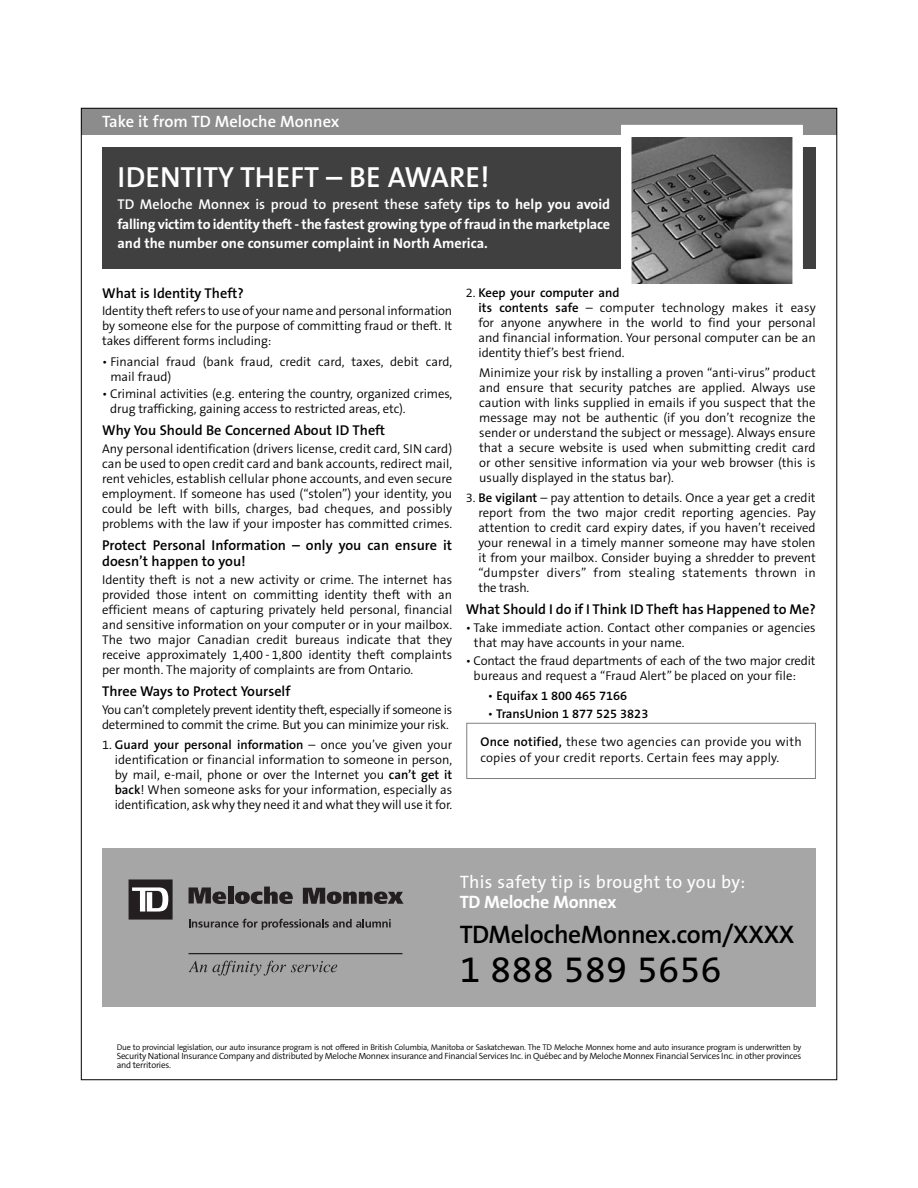
<style>
.page{position:relative;width:918px;height:1188px;background:#fff}
.page>*{position:absolute;margin:0;border:0;box-sizing:border-box;transform-origin:0 0}
.t1{font:37.5px "The Sans B5 Plain";letter-spacing:.015em;color:#000}
.t2{font:600 29.25px "The Sans B6";color:#fff}
.t3{font:600 25.5px "The Sans B6";letter-spacing:-.015em;color:#000}
.t4{font:18px "The Sans B5 Plain";letter-spacing:.015em;color:#fff}
.t5{font:700 18px "The Sans B7";letter-spacing:-.015em;color:#fff}
.t6{font:600 16.5px "The Sans B6";color:#fff}
.t7{font:600 14.25px/16.5px "The Sans B6";color:#000}
.t8{font:700 14.25px/19.5px "The Sans B7";letter-spacing:-.015em;color:#fff}
.t9{font:600 14.25px "The Sans B6";color:#fff}
.t10{font:300 12.75px/15px "The Sans B4";color:#000;text-align:justify}
.t11{font:300 12.75px/15px "The Sans B4";letter-spacing:-.02em;color:#000}
.t12{font:600 12.75px "The Sans B6";color:#000}
.t13{font:300 9px/9px "The Sans B4";letter-spacing:-.025em;color:#000}
.t14{font:300 8.25px "The Sans B4";letter-spacing:-.025em;color:#000}
.s1{font-family:"The Sans B7";font-weight:700}
.s2{font-family:"The Sans B4";font-weight:300}
.s3{font-family:"The Sans B6";font-weight:600}
</style>
<div class="page">
<div style="left:102px;top:849px;width:714px;height:158px;background:#a6a6a6"></div>
<div style="left:81px;top:108px;width:756px;height:27px;background:#8c8c8c"></div>
<div style="left:102px;top:148px;width:714px;height:121px;background:#404040"></div>
<img style="left:632px;top:138px;width:160px;height:146px">
<div style="left:621px;top:125px;width:182px;height:171px;border:10px solid #fff"></div>
<svg style="left:129px;top:879px;width:44px;height:41px;background:#605d5e"></svg>
<svg style="left:189px;top:887px;width:37px;height:17px"></svg>
<div style="left:228px;top:887px;width:5px;height:17px;background:#231f20"></div>
<svg style="left:235px;top:887px;width:58px;height:17px"></svg>
<svg style="left:303px;top:888px;width:101px;height:16px"></svg>
<svg style="left:189px;top:919px;width:202px;height:11px"></svg>
<svg style="left:188px;top:961px;width:149px;height:15px"></svg>
<hr style="left:189px;top:953px;width:213px;height:1px;background:#231f20">
<div style="left:466px;top:723px;width:350px;height:56px;border:1px solid #808080"></div>
<p class="t6" style="left:102px;top:115px;width:239px">Take it from TD Meloche Monnex</p>
<h2 class="t2" style="left:118px;top:166px;width:374px">IDENTITY THEFT – BE AWARE!</h2>
<p class="t9" style="left:118px;top:199px;width:494px">TD Meloche Monnex is proud to present these safety <span class="s1">tips to help you avoid</span></p>
<p class="t8" style="left:118px;top:216px;width:494px">falling victim to identity theft - the fastest growing type of fraud in the marketplace and the number one consumer complaint in North America.</p>
<p class="t12" style="left:466px;top:287px;width:155px"><span class="s2">2.</span> Keep your computer and</p>
<p class="t10" style="left:478px;top:301px;width:339px"><span class="s3">its contents safe</span> – computer technology makes it easy for anyone anywhere in the world to find your personal and financial information. Your personal computer can be an identity thief’s best friend.</p>
<p class="t10" style="left:479px;top:366px;width:338px">Minimize your risk by installing a proven “anti-virus” product and ensure that security patches are applied. Always use caution with links supplied in emails if you suspect that the message may not be authentic (if you don’t recognize the sender or understand the subject or message). Always ensure that a secure website is used when submitting credit card or other sensitive information via your web browser (this is usually displayed in the status bar).</p>
<p class="t10" style="left:478px;top:492px;width:339px;text-indent:-13px">3. <span class="s3">Be vigilant</span> – pay attention to details. Once a year get a credit report from the two major credit reporting agencies. Pay attention to credit card expiry dates, if you haven’t received your renewal in a timely manner someone may have stolen it from your mailbox. Consider buying a shredder to prevent “dumpster divers” from stealing statements thrown in the trash.</p>
<p class="t7" style="left:466px;top:603px;width:351px">What Should I do if I Think ID Theft has Happened to Me?</p>
<p class="t10" style="left:474px;top:621px;width:343px;text-indent:-8px">• Take immediate action. Contact other companies or agencies that may have accounts in your name.</p>
<p class="t10" style="left:474px;top:654px;width:344px;text-indent:-8px">• Contact the fraud departments of each of the two major credit bureaus and request a “Fraud Alert” be placed on your file:</p>
<p class="t12" style="left:488px;top:691px;width:141px"><span class="s2">•</span> Equifax 1 800 465 7166</p>
<p class="t12" style="left:488px;top:709px;width:162px"><span class="s2">•</span> TransUnion 1 877 525 3823</p>
<p class="t7" style="left:102px;top:286px;width:143px">What is Identity Theft?</p>
<p class="t10" style="left:102px;top:305px;width:352px">Identity theft refers to use of your name and personal information by someone else for the purpose of committing fraud or theft. It takes different forms including:</p>
<p class="t10" style="left:110px;top:355px;width:343px;text-indent:-8px">• Financial fraud (bank fraud, credit card, taxes, debit card, mail fraud)</p>
<p class="t10" style="left:110px;top:388px;width:344px;text-indent:-8px">• Criminal activities (e.g. entering the country, organized crimes, drug trafficking, gaining access to restricted areas, etc).</p>
<p class="t7" style="left:102px;top:424px;width:285px">Why You Should Be Concerned About ID Theft</p>
<p class="t10" style="left:102px;top:442px;width:352px">Any personal identification (drivers license, credit card, SIN card) can be used to open credit card and bank accounts, redirect mail, rent vehicles, establish cellular phone accounts, and even secure employment. If someone has used (“stolen”) your identity, you could be left with bills, charges, bad cheques, and possibly problems with the law if your imposter has committed crimes.</p>
<p class="t7" style="left:102px;top:538px;width:352px">Protect Personal Information – only you can ensure it doesn’t happen to you!</p>
<p class="t10" style="left:102px;top:574px;width:352px">Identity theft is not a new activity or crime. The internet has provided those intent on committing identity theft with an efficient means of capturing privately held personal, financial and sensitive information on your computer or in your mailbox.<br>The two major Canadian credit bureaus indicate that they receive approximately 1,400 - 1,800 identity theft complaints per month. The majority of complaints are from Ontario.</p>
<p class="t7" style="left:102px;top:684px;width:190px">Three Ways to Protect Yourself</p>
<p class="t11" style="left:102px;top:703px;width:352px">You can’t completely prevent identity theft, especially if someone is determined to commit the crime. But you can minimize your risk.</p>
<p class="t12" style="left:102px;top:740px;width:352px"><span class="s2">1.</span> Guard your personal information <span class="s2">– once you’ve given your</span></p>
<p class="t10" style="left:115px;top:754px;width:339px">identification or financial information to someone in person, by mail, e-mail, phone or over the Internet you <span class="s3">can’t get it back</span>! When someone asks for your information, especially as identification, ask why they need it and what they will use it for.</p>
<p class="t10" style="left:481px;top:736px;width:323px;line-height:15.8px"><span class="s3">Once notified,</span> these two agencies can provide you with copies of your credit reports. Certain fees may apply.</p>
<h3 class="t4" style="left:460px;top:875px;width:287px">This safety tip is brought to you by:</h3>
<h3 class="t5" style="left:460px;top:895px;width:158px">TD Meloche Monnex</h3>
<h3 class="t3" style="left:460px;top:925px;width:336px">TDMelocheMonnex.com/XXXX</h3>
<h1 class="t1" style="left:460px;top:956px;width:263px">1 888 589 5656</h1>
<p class="t14" style="left:117px;top:1044px;width:686px">Due to provincial legislation, our auto insurance program is not offered in British Columbia, Manitoba or Saskatchewan. The TD Meloche Monnex home and auto insurance program is underwritten by</p>
<p class="t13" style="left:117px;top:1052px;width:686px">Security National Insurance Company and distributed by Meloche Monnex insurance and Financial Services Inc. in Québec and by Meloche Monnex Financial Services Inc. in other provinces and territories.</p>
</div>
